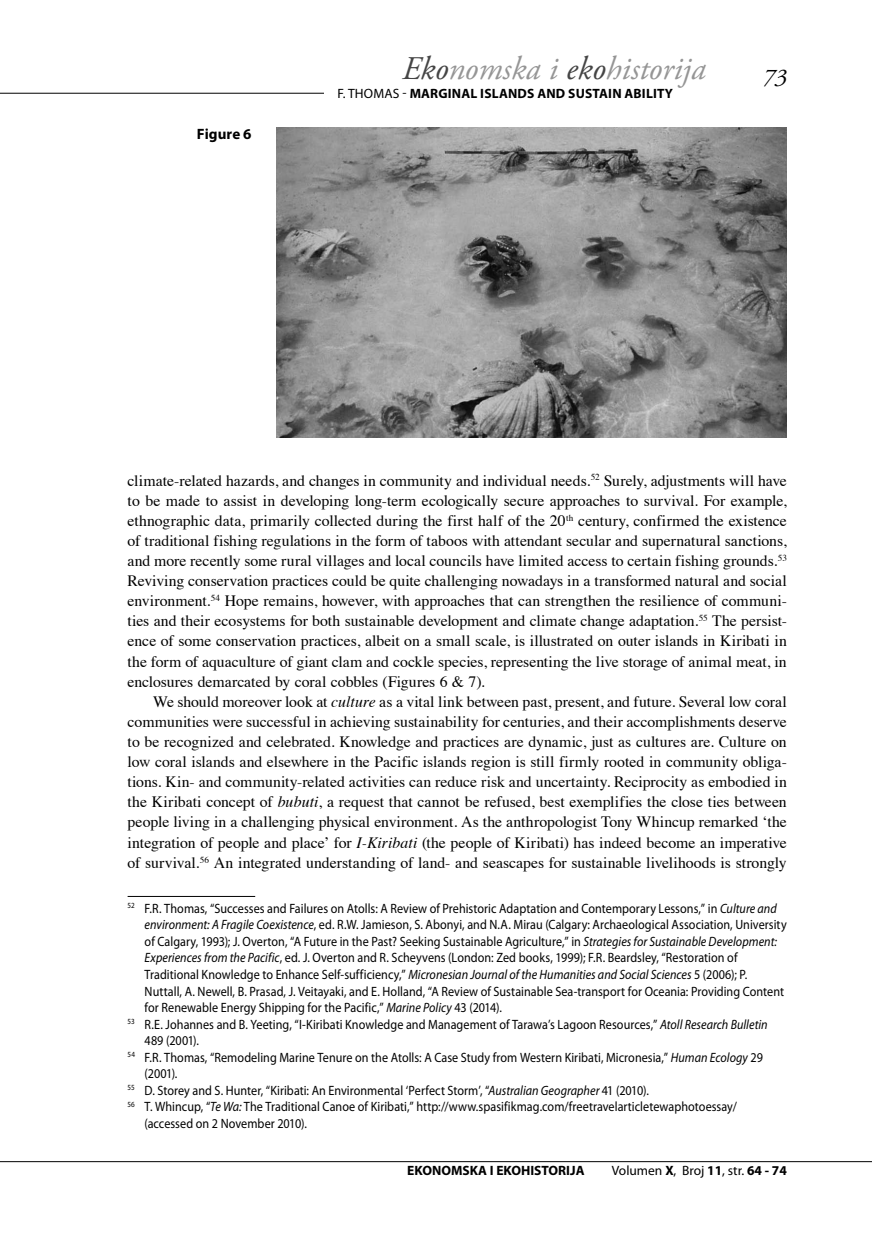
<style>
.page{position:relative;width:872px;height:1234px;background:#fff}
.page>*{position:absolute;margin:0;border:0;box-sizing:border-box;transform-origin:0 0}
.t1{font:italic 33px "Adobe Garamond Pro";color:#959595}
.t2{font:italic 24px "Adobe Garamond Pro";color:#000}
.t3{font:15.75px/20.1px "Times";letter-spacing:-.005em;color:#000;text-align:justify}
.t4{font:700 15px "Myriad Pro";letter-spacing:.005em;color:#000}
.t5{font:13.5px "Myriad Pro";letter-spacing:.005em;color:#000;scale:.9 1}
.t6{font:700 13.5px "Myriad Pro";letter-spacing:.015em;color:#000}
.t7{font:13.5px "Myriad Pro";letter-spacing:.005em;color:#000}
.s1{color:#454545}
.s2{font-weight:400}
.s3{font-style:italic}
.s4{font-weight:700}
</style>
<div class="page">
<hr style="left:0;top:93px;width:445px;height:1px;background:#000">
<hr style="left:0;top:1160px;width:872px;height:1px;background:#000">
<div style="left:325px;top:88px;width:348px;height:17px;background:#fff"></div>
<hr style="left:128px;top:896px;width:127px;height:1px;background:#000">
<img style="left:276px;top:128px;width:511px;height:309px">
<p class="t4" style="left:197px;top:124px;width:56px">Figure 6</p>
<h1 class="t1" style="left:402px;top:48px;width:305px"><span class="s1">Eko</span>nomska i <span class="s1">eko</span>historija</h1>
<p class="t6" style="left:337px;top:84px;width:337px"><span class="s2">F. Thomas -</span> MARGINAL ISLANDS AND SUSTAIN ABILITY</p>
<h2 class="t2" style="left:763px;top:63px;width:25px">73</h2>
<p class="t3" style="left:128px;top:469px;width:661px">climate-related hazards, and changes in community and individual needs.<sup>52</sup> Surely, adjustments will have to be made to assist in developing long-term ecologically secure approaches to survival. For example, ethnographic data, primarily collected during the first half of the 20<sup>th</sup> century, confirmed the existence of traditional fishing regulations in the form of taboos with attendant secular and supernatural sanctions, and more recently some rural villages and local councils have limited access to certain fishing grounds.<sup>53<br></sup>Reviving conservation practices could be quite challenging nowadays in a transformed natural and social environment.<sup>54</sup> Hope remains, however, with approaches that can strengthen the resilience of communi&shy;ties and their ecosystems for both sustainable development and climate change adaptation.<sup>55</sup> The persist&shy;ence of some conservation practices, albeit on a small scale, is illustrated on outer islands in Kiribati in the form of aquaculture of giant clam and cockle species, representing the live storage of animal meat, in enclosures demarcated by coral cobbles (Figures 6 &amp; 7).</p>
<p class="t3" style="left:128px;top:690px;width:661px;text-indent:26px">We should moreover look at <span class="s3">culture</span> as a vital link between past, present, and future. Several low coral communities were successful in achieving sustainability for centuries, and their accomplishments deserve to be recognized and celebrated. Knowledge and practices are dynamic, just as cultures are. Culture on low coral islands and elsewhere in the Pacific islands region is still firmly rooted in community obliga&shy;tions. Kin- and community-related activities can reduce risk and uncertainty. Reciprocity as embodied in the Kiribati concept of <span class="s3">bubuti</span>, a request that cannot be refused, best exemplifies the close ties between people living in a challenging physical environment. As the anthropologist Tony Whincup remarked ‘the integration of people and place’ for <span class="s3">I-Kiribati</span> (the people of Kiribati) has indeed become an imperative of survival.<sup>56</sup> An integrated understanding of land- and seascapes for sustainable livelihoods is strongly</p>
<p class="t5" style="left:128px;top:899px;width:723px"><sup>52</sup> F.R. Thomas, “Successes and Failures on Atolls: A Review of Prehistoric Adaptation and Contemporary Lessons,” in <span class="s3">Culture and</span></p>
<p class="t5" style="left:145px;top:916px;width:715px"><span class="s3">environment: A Fragile Coexistence</span>, ed. R.W. Jamieson, S. Abonyi, and N.A. Mirau (Calgary: Archaeological Association, University</p>
<p class="t5" style="left:145px;top:932px;width:704px">of Calgary, 1993); J. Overton, “A Future in the Past? Seeking Sustainable Agriculture,” in <span class="s3">Strategies for Sustainable Development:</span></p>
<p class="t5" style="left:145px;top:949px;width:660px"><span class="s3">Experiences from the Pacific</span>, ed. J. Overton and R. Scheyvens (London: Zed books, 1999); F.R. Beardsley, “Restoration of</p>
<p class="t5" style="left:145px;top:965px;width:671px">Traditional Knowledge to Enhance Self-sufficiency,” <span class="s3">Micronesian Journal of the Humanities and Social Sciences</span> 5 (2006); P.</p>
<p class="t5" style="left:145px;top:982px;width:712px">Nuttall, A. Newell, B. Prasad, J. Veitayaki, and E. Holland, “A Review of Sustainable Sea-transport for Oceania: Providing Content</p>
<p class="t5" style="left:145px;top:998px;width:398px">for Renewable Energy Shipping for the Pacific,” <span class="s3">Marine Policy</span> 43 (2014).</p>
<p class="t5" style="left:128px;top:1015px;width:712px"><sup>53</sup> R.E. Johannes and B. Yeeting, “I-Kiribati Knowledge and Management of Tarawa’s Lagoon Resources,” <span class="s3">Atoll Research Bulletin</span></p>
<p class="t5" style="left:145px;top:1031px;width:62px">489 (2001).</p>
<p class="t5" style="left:128px;top:1048px;width:707px"><sup>54</sup> F.R. Thomas, “Remodeling Marine Tenure on the Atolls: A Case Study from Western Kiribati, Micronesia,” <span class="s3">Human Ecology</span> 29</p>
<p class="t5" style="left:145px;top:1064px;width:38px">(2001).</p>
<p class="t5" style="left:128px;top:1081px;width:581px"><sup>55</sup> D. Storey and S. Hunter, “Kiribati: An Environmental ‘Perfect Storm’, “<span class="s3">Australian Geographer</span> 41 (2010).</p>
<p class="t5" style="left:128px;top:1097px;width:678px"><sup>56</sup> T. Whincup, “<span class="s3">Te Wa:</span> The Traditional Canoe of Kiribati,” http://www.spasifikmag.com/freetravelarticletewaphotoessay/</p>
<p class="t5" style="left:145px;top:1114px;width:182px">(accessed on 2 November 2010).</p>
<p class="t6" style="left:407px;top:1161px;width:179px">EKONOMSKA I EKOHISTORIJA</p>
<p class="t7" style="left:612px;top:1161px;width:177px">Volumen <span class="s4">X</span>, Broj <span class="s4">11</span>, str. <span class="s4">64 - 74</span></p>
</div>
